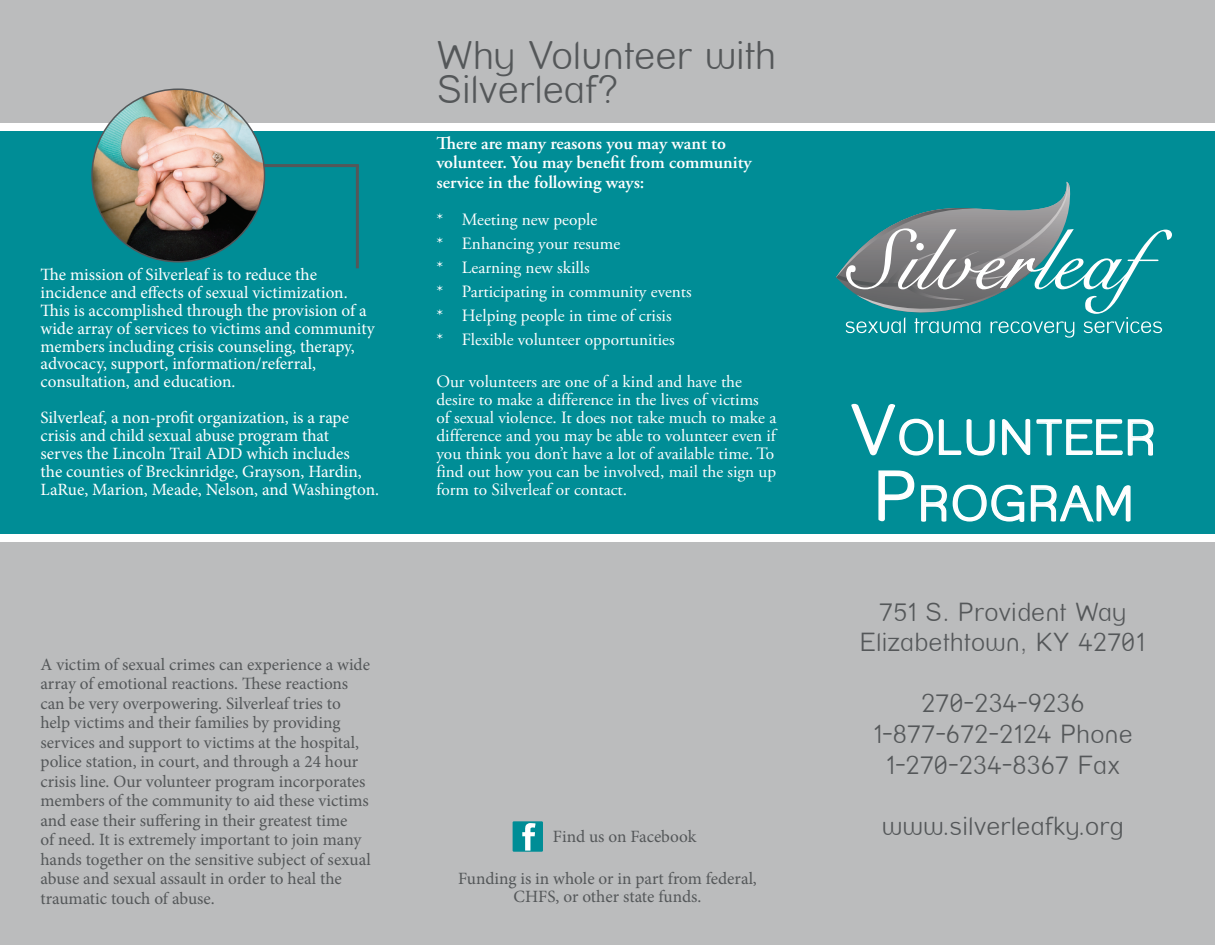
<style>
.page{position:relative;width:1215px;height:945px;background:#fff}
.page>*{position:absolute;margin:0;border:0;box-sizing:border-box;transform-origin:0 0}
.t1{font:300 49.35px/66px "Street";color:#fff;text-align:center}
.t2{font:300 39px/34.5px "Street";letter-spacing:-.01em;color:#545759}
.t3{font:300 25.5px/30.6px "Street";color:#545759;text-align:center}
.t4{font:600 18px/19.5px "Adobe Garamond Pro";color:#fff}
.t5{font:17.25px/19.5px "Minion Pro";color:#545759;text-align:center}
.t6{font:17.25px/18px "Minion Pro";color:#fff}
.t7{font:17.25px/18px "Adobe Garamond Pro";color:#fff}
.s1{font-size:70.5px}
</style>
<div class="page">
<div style="left:0;top:0;width:1215px;height:123px;background:#bbbcbd"></div>
<div style="left:0;top:542px;width:1215px;height:403px;background:#bbbcbd"></div>
<div style="left:0;top:131px;width:1215px;height:403px;background:#008d96"></div>
<svg style="left:851px;top:403px;width:303px;height:53px"></svg>
<svg style="left:878px;top:470px;width:253px;height:53px"></svg>
<svg style="left:836px;top:182px;width:336px;height:156px"></svg>
<hr style="left:356px;top:166px;width:3px;height:102px;background:#545759">
<hr style="left:256px;top:164px;width:103px;height:3px;background:#545759">
<img style="left:92px;top:89px;width:173px;height:173px;border-radius:86px">
<div style="left:513px;top:821px;width:30px;height:31px;background:#008d96"></div>
<svg style="left:522px;top:823px;width:14px;height:28px"></svg>
<p class="t6" style="left:40px;top:265px;width:336px">The mission of Silverleaf is to reduce the incidence and effects of sexual victimization.<br>This is accomplished through the provision of a wide array of services to victims and community members including crisis counseling, therapy, advocacy, support, information/referral, consultation, and education.</p>
<p class="t6" style="left:40px;top:409px;width:340px">Silverleaf, a non-profit organization, is a rape crisis and child sexual abuse program that<br>serves the Lincoln Trail ADD which includes<br>the counties of Breckinridge, Grayson, Hardin, LaRue, Marion, Meade, Nelson, and Washington.</p>
<h2 class="t2" style="left:436px;top:38px;width:342px">Why Volunteer with<br>Silverleaf?</h2>
<p class="t4" style="left:436px;top:134px;width:317px">There are many reasons you may want to volunteer. You may benefit from community service in the following ways:</p>
<p class="t7" style="left:436px;top:208px;width:257px;line-height:24px">* Meeting new people<br>* Enhancing your resume<br>* Learning new skills<br>* Participating in community events * Helping people in time of crisis<br>* Flexible volunteer opportunities</p>
<p class="t7" style="left:436px;top:373px;width:341px">Our volunteers are one of a kind and have the desire to make a difference in the lives of victims of sexual violence. It does not take much to make a difference and you may be able to volunteer even if you think you don’t have a lot of available time. To find out how you can be involved, mail the sign up form to Silverleaf or contact.</p>
<p class="t5" style="left:40px;top:655px;width:332px;text-align:left">A victim of sexual crimes can experience a wide array of emotional reactions. These reactions can be very overpowering. Silverleaf tries to help victims and their families by providing services and support to victims at the hospital, police station, in court, and through a 24 hour crisis line. Our volunteer program incorporates members of the community to aid these victims and ease their suffering in their greatest time<br>of need. It is extremely important to join many hands together on the sensitive subject of sexual abuse and sexual assault in order to heal the traumatic touch of abuse.</p>
<p class="t5" style="left:553px;top:826px;width:145px">Find us on Facebook</p>
<p class="t5" style="left:458px;top:870px;width:300px;line-height:18px">Funding is in whole or in part from federal,<br>CHFS, or other state funds.</p>
<h1 class="t1" style="left:850px;top:404px;width:308px"><span class="s1">V</span>OLUNTEER<br><span class="s1">P</span>ROGRAM</h1>
<h3 class="t3" style="left:861px;top:596px;width:286px">751 S. Provident Way<br>Elizabethtown, KY 42701</h3>
<h3 class="t3" style="left:873px;top:688px;width:262px">270-234-9236<br>1-877-672-2124 Phone<br>1-270-234-8367 Fax</h3>
<h3 class="t3" style="left:882px;top:810px;width:244px">www.silverleafky.org</h3>
</div>
